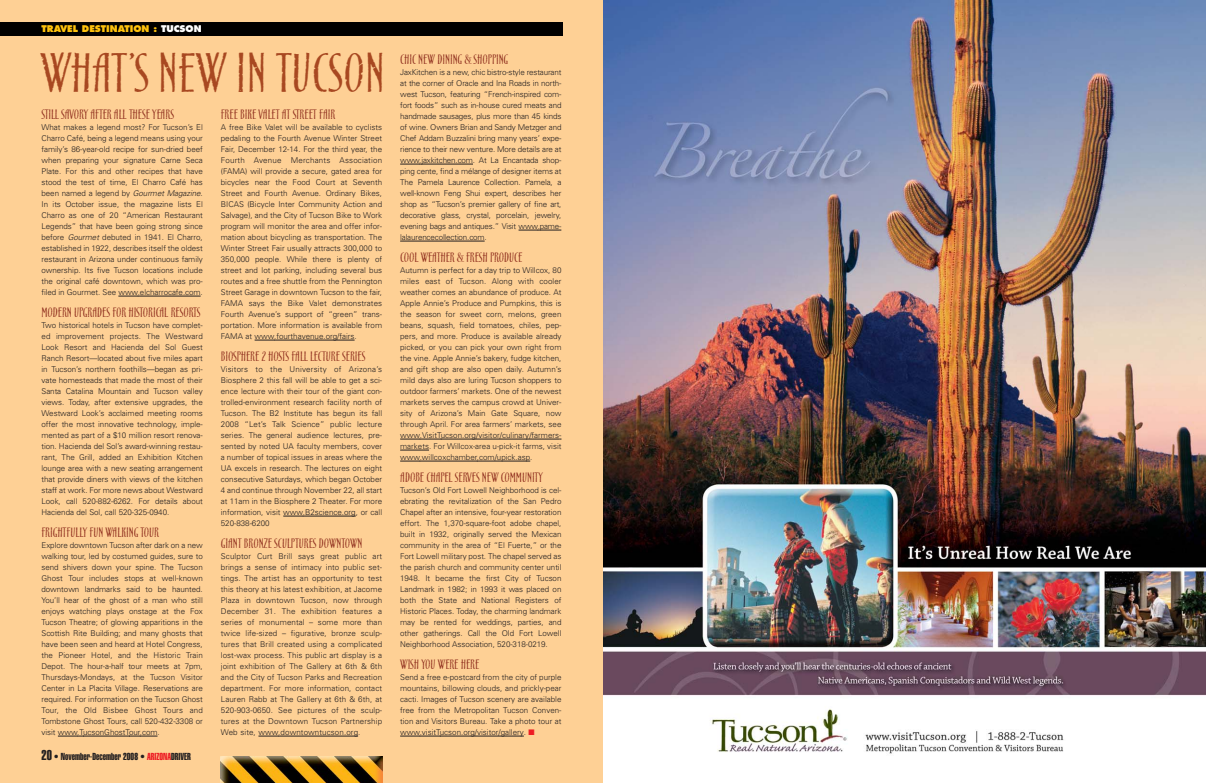
<style>
.page{position:relative;width:1206px;height:783px;background:#fff}
.page>*{position:absolute;margin:0;border:0;box-sizing:border-box;transform-origin:0 0}
.t1{font:49px "Cancione ITC";color:#a84821}
.t2{font:12px "Cancione ITC";color:#8e2d1d}
.t3{font:10px "Helvetica Extra Compressed";color:#231f20}
.t4{font:800 9px "Futura";color:#ffc20d}
.t5{font:300 8px/11px "Univers";letter-spacing:-.005em;color:#231f20;text-align:justify}
.s1{color:#fff}
.s2{font-style:italic}
.s3{font-size:14px}
.s4{color:#ed1c24}
</style>
<div class="page">
<div style="left:0;top:0;width:603px;height:783px;background:#fed095"></div>
<svg style="left:118px;top:296px;width:20px;height:1px"></svg>
<hr style="left:138px;top:296px;width:63px;height:1px;background:#231f20">
<svg style="left:58px;top:736px;width:25px;height:1px"></svg>
<hr style="left:83px;top:736px;width:47px;height:1px;background:#231f20">
<svg style="left:129px;top:736px;width:29px;height:1px"></svg>
<svg style="left:255px;top:340px;width:19px;height:1px"></svg>
<hr style="left:274px;top:340px;width:81px;height:1px;background:#231f20">
<svg style="left:283px;top:516px;width:20px;height:1px"></svg>
<hr style="left:303px;top:516px;width:53px;height:1px;background:#231f20">
<svg style="left:258px;top:736px;width:20px;height:1px"></svg>
<hr style="left:278px;top:736px;width:80px;height:1px;background:#231f20">
<svg style="left:400px;top:164px;width:19px;height:1px"></svg>
<hr style="left:419px;top:164px;width:54px;height:1px;background:#231f20">
<svg style="left:519px;top:230px;width:42px;height:1px"></svg>
<hr style="left:400px;top:241px;width:85px;height:1px;background:#231f20">
<svg style="left:400px;top:439px;width:41px;height:1px"></svg>
<hr style="left:441px;top:439px;width:118px;height:1px;background:#231f20">
<svg style="left:400px;top:450px;width:29px;height:1px"></svg>
<svg style="left:400px;top:461px;width:20px;height:1px"></svg>
<hr style="left:420px;top:461px;width:57px;height:1px;background:#231f20">
<hr style="left:477px;top:461px;width:53px;height:1px;background:#231f20">
<svg style="left:400px;top:736px;width:40px;height:1px"></svg>
<hr style="left:440px;top:736px;width:84px;height:1px;background:#231f20">
<img style="left:220px;top:756px;width:162px;height:27px">
<img style="left:603px;top:0;width:603px;height:754px">
<div style="left:0;top:22px;width:562px;height:14px;background:#010000"></div>
<p class="t4" style="left:41px;top:25px;width:162px">TRAVEL DESTINATION : <span class="s1">TUCSON</span></p>
<h1 class="t1" style="left:40px;top:46px;width:346px">WHAT’S NEW IN TUCSON</h1>
<h2 class="t2" style="left:42px;top:108px;width:134px">STILL SAVORY AFTER ALL THESE YEARS</h2>
<p class="t5" style="left:42px;top:123px;width:163px">What makes a legend most? For Tucson’s El Charro Café, being a legend means using your family’s 86-year-old recipe for sun-dried beef when preparing your signature Carne Seca Plate. For this and other recipes that have stood the test of time, El Charro Café has b e e n n a m e d a l e g e n d by <span class="s2">Gourmet Magazine</span>.<br>In its October issue, the magazine lists El Charro as one of 20 “American Restaurant Legends” that have been going strong since before <span class="s2">Gourmet</span> debuted in 1941. El Charro, established in 1922, describes itself the oldest restaurant in Arizona under continuous family ownership. Its five Tucson locations include the original café downtown, which was pro&shy;filed in Gourmet. See www.elcharrocafe.com.</p>
<h2 class="t2" style="left:42px;top:306px;width:161px">MODERN UPGRADES FOR HISTORICAL RESORTS</h2>
<p class="t5" style="left:42px;top:321px;width:163px">Two historical hotels in Tucson have complet&shy;ed improvement projects. The Westward Look Resort and Hacienda del Sol Guest Ranch Resort—located about five miles apart in Tucson’s northern foothills—began as pri&shy;vate homesteads that made the most of their Santa Catalina Mountain and Tucson valley views. Today, after extensive upgrades, the Westward Look’s acclaimed meeting rooms offer the most innovative technology, imple&shy;mented as part of a $10 million resort renova&shy;tion. Hacienda del Sol’s award-winning restau&shy;rant, The Grill, added an Exhibition Kitchen lounge area with a new seating arrangement that provide diners with views of the kitchen staff at work. For more news about Westward Look, call 520-882-6262. For details about Hacienda del Sol, call 520-325-0940.</p>
<h2 class="t2" style="left:42px;top:526px;width:119px">FRIGHTFULLY FUN WALKING TOUR</h2>
<p class="t5" style="left:42px;top:541px;width:163px">Explore downtown Tucson after dark on a new walking tour, led by costumed guides, sure to send shivers down your spine. The Tucson Ghost Tour includes stops at well-known downtown landmarks said to be haunted.<br>You’ll hear of the ghost of a man who still enjoys watching plays onstage at the Fox Tucson Theatre; of glowing apparitions in the Scottish Rite Building; and many ghosts that have been seen and heard at Hotel Congress, the Pioneer Hotel, and the Historic Train Depot. The hour-a-half tour meets at 7pm, Thursdays-Mondays, at the Tucson Visitor Center in La Placita Village. Reservations are required. For information on the Tucson Ghost Tour, the Old Bisbee Ghost Tours and Tombstone Ghost Tours, call 520-432-3308 or visit www.TucsonGhostTour.com.</p>
<p class="t3" style="left:42px;top:753px;width:151px"><span class="s3">20</span> • November-December 2008 • <span class="s4">ARIZONA</span>DRIVER</p>
<h2 class="t2" style="left:221px;top:108px;width:116px">FREE BIKE VALET AT STREET FAIR</h2>
<p class="t5" style="left:221px;top:123px;width:163px">A free Bike Valet will be available to cyclists pedaling to the Fourth Avenue Winter Street Fair, December 12-14. For the third year, the Fourth Avenue Merchants Association (FAMA) will provide a secure, gated area for bicycles near the Food Court at Seventh Street and Fourth Avenue. Ordinary Bikes, BICAS (Bicycle Inter Community Action and Salvage), and the City of Tucson Bike to Work program will monitor the area and offer infor&shy;mation about bicycling as transportation. The Winter Street Fair usually attracts 300,000 to 350,000 people. While there is plenty of street and lot parking, including several bus routes and a free shuttle from the Pennington Street Garage in downtown Tucson to the fair, FAMA says the Bike Valet demonstrates Fourth Avenue’s support of “green” trans&shy;portation. More information is available from FAMA at www.fourthavenue.org/fairs.</p>
<h2 class="t2" style="left:221px;top:350px;width:146px">BIOSPHERE 2 HOSTS FALL LECTURE SERIES</h2>
<p class="t5" style="left:221px;top:365px;width:163px">Visitors to the University of Arizona’s Biosphere 2 this fall will be able to get a sci&shy;ence lecture with their tour of the giant con&shy;trolled-environment research facility north of Tucson. The B2 Institute has begun its fall 2008 “Let’s Talk Science” public lecture series. The general audience lectures, pre&shy;sented by noted UA faculty members, cover a number of topical issues in areas where the UA excels in research. The lectures on eight consecutive Saturdays, which began October 4 and continue through November 22, all start at 11am in the Biosphere 2 Theater. For more information, visit www.B2science.org, or call 520-838-6200</p>
<h2 class="t2" style="left:221px;top:537px;width:143px">GIANT BRONZE SCULPTURES DOWNTOWN</h2>
<p class="t5" style="left:221px;top:552px;width:163px">Sculptor Curt Brill says great public art brings a sense of intimacy into public set&shy;tings. The artist has an opportunity to test this theory at his latest exhibition, at Jacome Plaza in downtown Tucson, now through December 31. The exhibition features a series of monumental – some more than twice life-sized – figurative, bronze sculp&shy;tures that Brill created using a complicated lost-wax process. This public art display is a joint exhibition of The Gallery at 6th &amp; 6th and the City of Tucson Parks and Recreation department. For more information, contact Lauren Rabb at The Gallery at 6th &amp; 6th, at 520-903-0650. See pictures of the sculp&shy;tures at the Downtown Tucson Partnership Web site, www.downtowntucson.org.</p>
<h2 class="t2" style="left:400px;top:53px;width:110px">CHIC NEW DINING &amp; SHOPPING</h2>
<p class="t5" style="left:400px;top:68px;width:163px">JaxKitchen is a new, chic bistro-style restaurant at the corner of Oracle and Ina Roads in north&shy;west Tucson, featuring “French-inspired com&shy;fort foods” such as in-house cured meats and handmade sausages, plus more than 45 kinds of wine. Owners Brian and Sandy Metzger and Chef Addam Buzzalini bring many years’ expe&shy;rience to their new venture. More details are at www.jaxkitchen.com. At La Encantada shop&shy;ping cente, find a mélange of designer items at The Pamela Laurence Collection. Pamela, a well-known Feng Shui expert, describes her shop as “Tucson’s premier gallery of fine art, decorative glass, crystal, porcelain, jewelry, evening bags and antiques.” Visit www.pame&shy;lalaurencecollection.com.</p>
<h2 class="t2" style="left:400px;top:251px;width:124px">COOL WEATHER &amp; FRESH PRODUCE</h2>
<p class="t5" style="left:400px;top:266px;width:163px">Autumn is perfect for a day trip to Willcox, 80 miles east of Tucson. Along with cooler weather comes an abundance of produce. At Apple Annie’s Produce and Pumpkins, this is the season for sweet corn, melons, green beans, squash, field tomatoes, chiles, pep&shy;pers, and more. Produce is available already picked, or you can pick your own right from the vine. Apple Annie’s bakery, fudge kitchen, and gift shop are also open daily. Autumn’s mild days also are luring Tucson shoppers to outdoor farmers’ markets. One of the newest markets serves the campus crowd at Univer&shy;sity of Arizona’s Main Gate Square, now through April. For area farmers’ markets, see www.VisitTucson.org/visitor/culinary/farmers&shy;markets. For Willcox-area u-pick-it farms, visit www.willcoxchamber.com/upick.asp.</p>
<h2 class="t2" style="left:400px;top:471px;width:144px">ADOBE CHAPEL SERVES NEW COMMUNITY</h2>
<p class="t5" style="left:400px;top:486px;width:163px">Tucson’s Old Fort Lowell Neighborhood is cel&shy;ebrating the revitalization of the San Pedro Chapel after an intensive, four-year restoration effort. The 1,370-square-foot adobe chapel, built in 1932, originally served the Mexican community in the area of “El Fuerte,” or the Fort Lowell military post. The chapel served as the parish church and community center until 1948. It became the first City of Tucson Landmark in 1982; in 1993 it was placed on both the State and National Registers of Historic Places. Today, the charming landmark may be rented for weddings, parties, and other gatherings. Call the Old Fort Lowell Neighborhood Association, 520-318-0219.</p>
<h2 class="t2" style="left:400px;top:658px;width:81px">WISH YOU WERE HERE</h2>
<p class="t5" style="left:400px;top:673px;width:163px">Send a free e-postcard from the city of purple mountains, billowing clouds, and prickly-pear cacti. Images of Tucson scenery are available free from the Metropolitan Tucson Conven&shy;tion and Visitors Bureau. Take a photo tour at www.visitTucson.org/visitor/gallery. <span class="s4">■</span></p>
</div>
